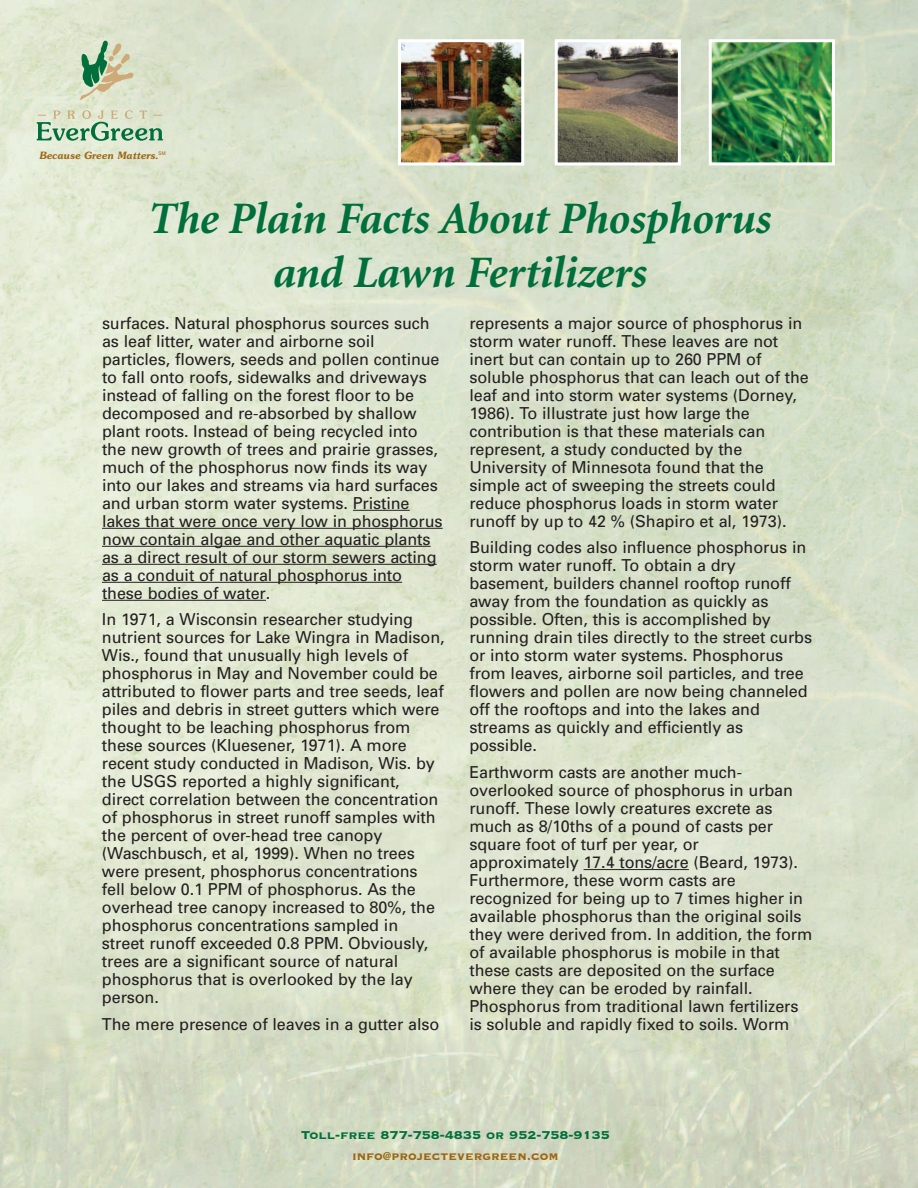
<style>
.page{position:relative;width:918px;height:1188px;background:#fff}
.page>*{position:absolute;margin:0;border:0;box-sizing:border-box;transform-origin:0 0}
.t1{font:italic 700 45px/54px "Minion";letter-spacing:-.01em;color:#006f3c;text-align:center}
.t2{font:16.5px/18px "Univers";letter-spacing:-.005em;color:#231f20}
.t3{font:15px "Copperplate Thirty Three BC";color:#006f3c}
.t4{font:15px "Copperplate Thirty Three BC";color:#9e6512;scale:.95 1}
.t5{font:italic 600 10.05px "Souvenir";color:#9e6512;scale:.95 1}
</style>
<div class="page">
<svg style="left:80px;top:41px;width:54px;height:59px;background:#b3c5a3"></svg>
<svg style="left:37px;top:110px;width:126px;height:31px;background:#b2ccae"></svg>
<img style="left:402px;top:43px;width:118px;height:118px">
<div style="left:398px;top:39px;width:126px;height:126px;border:3px solid #fff"></div>
<img style="left:559px;top:43px;width:118px;height:118px">
<div style="left:555px;top:39px;width:126px;height:126px;border:3px solid #fff"></div>
<img style="left:713px;top:43px;width:118px;height:118px">
<div style="left:709px;top:39px;width:126px;height:126px;border:3px solid #fff"></div>
<hr style="left:353px;top:510px;width:57px;height:1px;background:#231f20">
<hr style="left:102px;top:528px;width:106px;height:1px;background:#231f20">
<hr style="left:208px;top:528px;width:79px;height:1px;background:#231f20">
<hr style="left:287px;top:528px;width:138px;height:1px;background:#231f20">
<svg style="left:425px;top:528px;width:18px;height:1px"></svg>
<hr style="left:102px;top:546px;width:329px;height:1px;background:#231f20">
<hr style="left:102px;top:564px;width:56px;height:1px;background:#231f20">
<hr style="left:158px;top:564px;width:33px;height:1px;background:#231f20">
<hr style="left:191px;top:564px;width:121px;height:1px;background:#231f20">
<hr style="left:312px;top:564px;width:125px;height:1px;background:#231f20">
<hr style="left:102px;top:582px;width:248px;height:1px;background:#231f20">
<hr style="left:350px;top:582px;width:52px;height:1px;background:#231f20">
<hr style="left:102px;top:600px;width:164px;height:1px;background:#231f20">
<hr style="left:584px;top:869px;width:96px;height:1px;background:#231f20">
<p class="t5" style="left:39px;top:150px;width:135px">Because Green Matters.<sup>SM</sup></p>
<h1 class="t1" style="left:147px;top:195px;width:624px">The Plain Facts About Phosphorus and Lawn Fertilizers</h1>
<p class="t2" style="left:102px;top:315px;width:342px">surfaces. Natural phosphorus sources such as leaf litter, water and airborne soil particles, flowers, seeds and pollen continue to fall onto roofs, sidewalks and driveways instead of falling on the forest floor to be decomposed and re-absorbed by shallow plant roots. Instead of being recycled into the new growth of trees and prairie grasses, much of the phosphorus now finds its way into our lakes and streams via hard surfaces and urban storm water systems. Pristine lakes that were once very low in phosphorus now contain algae and other aquatic plants as a direct result of our storm sewers acting as a conduit of natural phosphorus into these bodies of water.</p>
<p class="t2" style="left:102px;top:612px;width:344px">In 1971, a Wisconsin researcher studying nutrient sources for Lake Wingra in Madison, Wis., found that unusually high levels of phosphorus in May and November could be attributed to flower parts and tree seeds, leaf piles and debris in street gutters which were thought to be leaching phosphorus from these sources (Kluesener, 1971). A more recent study conducted in Madison, Wis. by the USGS reported a highly significant, direct correlation between the concentration of phosphorus in street runoff samples with the percent of over-head tree canopy (Waschbusch, et al, 1999). When no trees were present, phosphorus concentrations fell below 0.1 PPM of phosphorus. As the overhead tree canopy increased to 80%, the phosphorus concentrations sampled in street runoff exceeded 0.8 PPM. Obviously, trees are a significant source of natural phosphorus that is overlooked by the lay person.</p>
<p class="t2" style="left:102px;top:1017px;width:339px">The mere presence of leaves in a gutter also</p>
<p class="t2" style="left:469px;top:315px;width:341px">represents a major source of phosphorus in storm water runoff. These leaves are not inert but can contain up to 260 PPM of soluble phosphorus that can leach out of the leaf and into storm water systems (Dorney, 1986). To illustrate just how large the contribution is that these materials can represent, a study conducted by the University of Minnesota found that the simple act of sweeping the streets could reduce phosphorus loads in storm water runoff by up to 42 % (Shapiro et al, 1973).</p>
<p class="t2" style="left:469px;top:540px;width:344px">Building codes also influence phosphorus in storm water runoff. To obtain a dry basement, builders channel rooftop runoff away from the foundation as quickly as possible. Often, this is accomplished by running drain tiles directly to the street curbs or into storm water systems. Phosphorus from leaves, airborne soil particles, and tree flowers and pollen are now being channeled off the rooftops and into the lakes and streams as quickly and efficiently as possible.</p>
<p class="t2" style="left:469px;top:765px;width:345px">Earthworm casts are another much&shy;overlooked source of phosphorus in urban runoff. These lowly creatures excrete as much as 8/10ths of a pound of casts per square foot of turf per year, or<br>approximately 17.4 tons/acre (Beard, 1973).<br>Furthermore, these worm casts are recognized for being up to 7 times higher in available phosphorus than the original soils they were derived from. In addition, the form of available phosphorus is mobile in that these casts are deposited on the surface where they can be eroded by rainfall.<br>Phosphorus from traditional lawn fertilizers is soluble and rapidly fixed to soils. Worm</p>
<p class="t3" style="left:301px;top:1125px;width:310px">Toll-free 877-758-4835 or 952-758-9135</p>
<p class="t4" style="left:352px;top:1146px;width:219px">info@projectevergreen.com</p>
</div>
